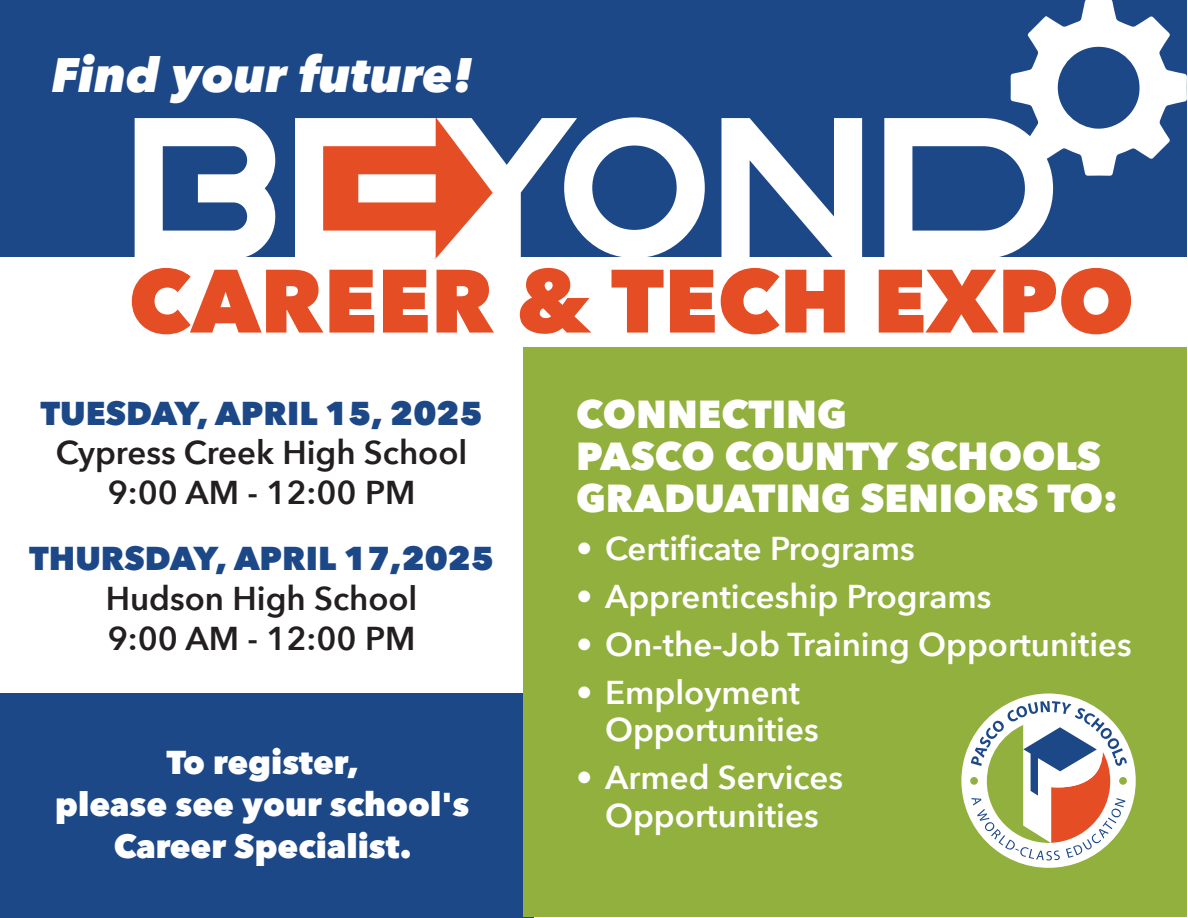
<style>
.page{position:relative;width:1188px;height:918px;background:#fff}
.page>*{position:absolute;margin:0;border:0;box-sizing:border-box;transform-origin:0 0}
.t1{font:800 88.8px "Avenir Next";color:#e54d25}
.t2{font:italic 800 48.3px "Avenir Next";color:#fff}
.t3{font:800 39px/42px "Avenir Next";color:#fff}
.t4{font:600 33px/37.5px "Avenir Next";color:#fff}
.t5{font:600 33px/39.6px "Avenir Next";color:#231f20;text-align:center}
.t6{font:800 33px/42px "Avenir Next";color:#fff;text-align:center}
.t7{font:800 33px "Avenir Next";color:#1d4888}
</style>
<div class="page">
<div style="left:0;top:694px;width:534px;height:224px;background:#1d4888"></div>
<div style="left:524px;top:347px;width:663px;height:570px;background:#91b03d"></div>
<div style="left:0;top:0;width:1187px;height:257px;background:#1d4888"></div>
<svg style="left:135px;top:118px;width:140px;height:139px"></svg>
<svg style="left:721px;top:118px;width:141px;height:139px"></svg>
<svg style="left:884px;top:0;width:303px;height:257px"></svg>
<svg style="left:295px;top:117px;width:410px;height:142px"></svg>
<div style="left:961px;top:694px;width:175px;height:174px;background:#fff;border-radius:50%"></div>
<svg style="left:971px;top:701px;width:156px;height:159px"></svg>
<h2 class="t2" style="left:52px;top:45px;width:424px">Find your future!</h2>
<h1 class="t1" style="left:129px;top:246px;width:1007px">CAREER &amp; TECH EXPO</h1>
<p class="t7" style="left:41px;top:393px;width:444px">TUESDAY, APRIL 15, 2025</p>
<p class="t5" style="left:56px;top:432px;width:413px">Cypress Creek High School<br>9:00 AM - 12:00 PM</p>
<p class="t7" style="left:29px;top:538px;width:466px">THURSDAY, APRIL 17,2025</p>
<p class="t5" style="left:106px;top:578px;width:313px;text-align:left">Hudson High School<br>9:00 AM - 12:00 PM</p>
<p class="t6" style="left:55px;top:741px;width:416px">To register,<br>please see your school's<br>Career Specialist.</p>
<p class="t3" style="left:576px;top:393px;width:543px">CONNECTING<br>PASCO COUNTY SCHOOLS<br>GRADUATING SENIORS TO:</p>
<p class="t4" style="left:576px;top:529px;width:340px">• Certificate Programs</p>
<p class="t4" style="left:576px;top:577px;width:417px">• Apprenticeship Programs</p>
<p class="t4" style="left:576px;top:625px;width:557px">• On-the-Job Training Opportunities</p>
<p class="t4" style="left:605px;top:673px;width:215px;text-indent:-29px">• Employment<br>Opportunities</p>
<p class="t4" style="left:576px;top:758px;width:268px;text-align:center">• Armed Services<br>Opportunities</p>
</div>
